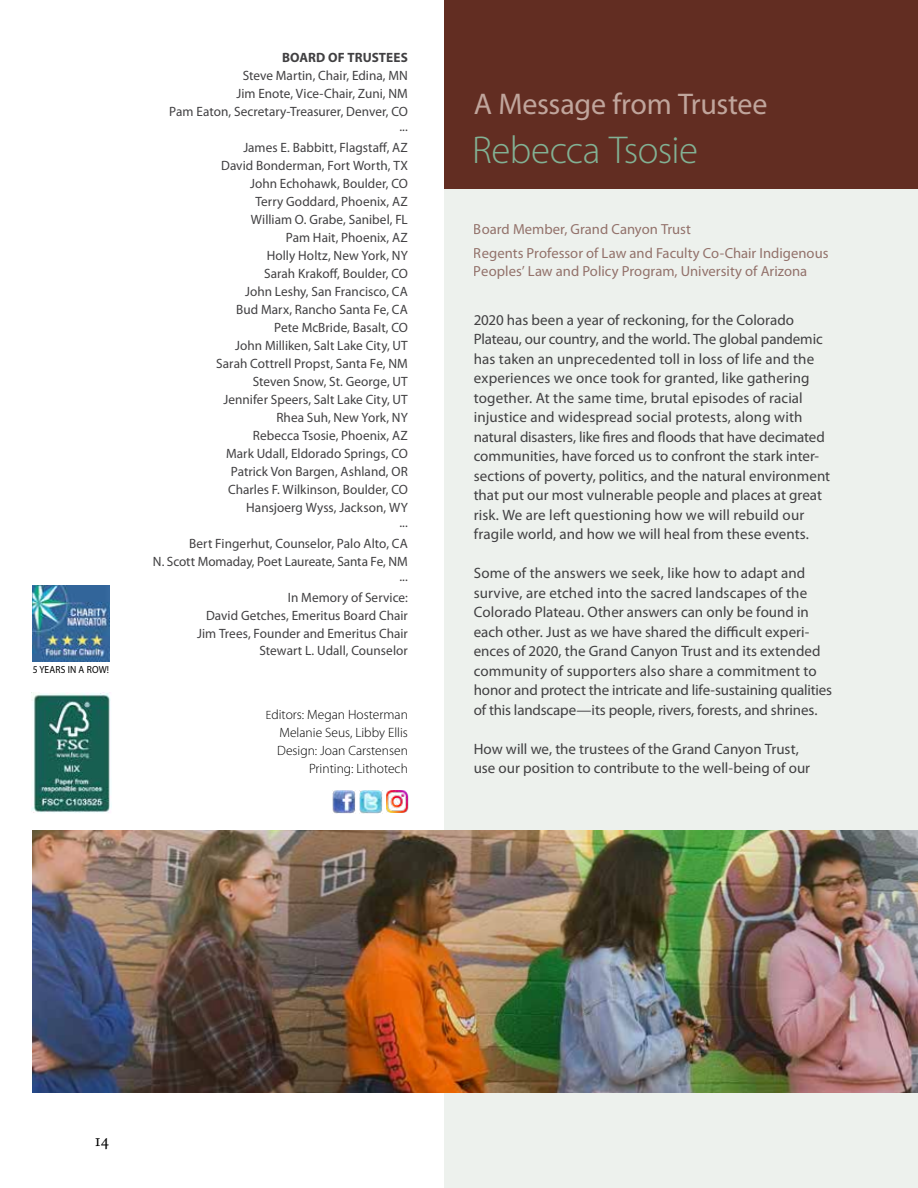
<style>
.page{position:relative;width:918px;height:1188px;background:#fff}
.page>*{position:absolute;margin:0;border:0;box-sizing:border-box;transform-origin:0 0}
.t1{font:300 39px "Myriad Pro";letter-spacing:-.015em;color:#82b194}
.t2{font:30px "Myriad Pro";letter-spacing:-.01em;color:#c0a59c}
.t3{font:16.5px "Calluna";color:#000}
.t4{font:15px/19.5px "Myriad Pro";color:#414042}
.t5{font:14.7px/24px "Myriad Pro";color:#561c13}
.t6{font:13.5px/18px "Myriad Pro";letter-spacing:.005em;color:#414042;text-align:right}
.t7{font:300 13.5px/18px "Myriad Pro";color:#000;text-align:right}
.t8{font:700 13.5px "Myriad Pro";letter-spacing:.005em;color:#414042}
.t9{font:10.35px "Myriad Pro";letter-spacing:.02em;color:#000;scale:.92 1}
.s1{font-size:12px}
</style>
<div class="page">
<div style="left:444px;top:0;width:474px;height:1188px;background:#edf1ed"></div>
<div style="left:444px;top:0;width:474px;height:189px;background:#622d22"></div>
<img style="left:333px;top:790px;width:23px;height:23px">
<img style="left:359px;top:790px;width:23px;height:23px">
<div style="left:386px;top:791px;width:22px;height:22px;background:#000;opacity:.35"></div>
<img style="left:386px;top:791px;width:22px;height:21px">
<img style="left:33px;top:585px;width:76px;height:77px">
<img style="left:32px;top:831px;width:886px;height:262px">
<img style="left:31px;top:692px;width:81px;height:121px">
<p class="t9" style="left:33px;top:663px;width:84px">5 YEARS IN A ROW!</p>
<p class="t8" style="left:282px;top:48px;width:127px">BOARD OF TRUSTEES</p>
<p class="t6" style="left:169px;top:66px;width:240px">Steve Martin, Chair, Edina, MN<br>Jim Enote, Vice-Chair, Zuni, NM<br>Pam Eaton, Secretary-Treasurer, Denver, CO</p>
<p class="t6" style="left:243px;top:115px;width:166px;line-height:21px">...<br>James E. Babbitt, Flagstaff, AZ</p>
<p class="t6" style="left:216px;top:156px;width:193px">David Bonderman, Fort Worth, TX<br>John Echohawk, Boulder, CO<br>Terry Goddard, Phoenix, AZ<br>William O. Grabe, Sanibel, FL<br>Pam Hait, Phoenix, AZ<br>Holly Holtz, New York, NY<br>Sarah Krakoff, Boulder, CO<br>John Leshy, San Francisco, CA<br>Bud Marx, Rancho Santa Fe, CA<br>Pete McBride, Basalt, CO<br>John Milliken, Salt Lake City, UT<br>Sarah Cottrell Propst, Santa Fe, NM<br>Steven Snow, St. George, UT<br>Jennifer Speers, Salt Lake City, UT<br>Rhea Suh, New York, NY<br>Rebecca Tsosie, Phoenix, AZ<br>Mark Udall, Eldorado Springs, CO<br>Patrick Von Bargen, Ashland, OR<br>Charles F. Wilkinson, Boulder, CO<br>Hansjoerg Wyss, Jackson, WY</p>
<p class="t6" style="left:189px;top:511px;width:220px;line-height:21px">...<br>Bert Fingerhut, Counselor, Palo Alto, CA</p>
<p class="t6" style="left:153px;top:553px;width:256px;line-height:15px">N. Scott Momaday, Poet Laureate, Santa Fe, NM ...</p>
<p class="t6" style="left:197px;top:588px;width:212px">In Memory of Service:<br>David Getches, Emeritus Board Chair<br>Jim Trees, Founder and Emeritus Chair<br>Stewart L. Udall, Counselor</p>
<p class="t7" style="left:266px;top:705px;width:144px"><span class="s1">E</span>ditors: Megan Hosterman<br>Melanie Seus, Libby Ellis<br>Design: Joan Carstensen<br>Printing: Lithotech</p>
<h2 class="t2" style="left:474px;top:86px;width:295px">A Message from Trustee</h2>
<h1 class="t1" style="left:472px;top:128px;width:227px">Rebecca Tsosie</h1>
<p class="t5" style="left:474px;top:217px;width:356px">Board Member, Grand Canyon Trust<br>Regents Professor of Law and Faculty Co-Chair Indigenous</p>
<p class="t5" style="left:474px;top:259px;width:335px">Peoples’ Law and Policy Program, University of Arizona</p>
<p class="t4" style="left:474px;top:310px;width:358px">2020 has been a year of reckoning, for the Colorado Plateau, our country, and the world. The global pandemic has taken an unprecedented toll in loss of life and the experiences we once took for granted, like gathering together. At the same time, brutal episodes of racial injustice and widespread social protests, along with natural disasters, like fires and floods that have decimated communities, have forced us to confront the stark inter&shy;sections of poverty, politics, and the natural environment that put our most vulnerable people and places at great risk. We are left questioning how we will rebuild our fragile world, and how we will heal from these events.</p>
<p class="t4" style="left:474px;top:563px;width:360px">Some of the answers we seek, like how to adapt and survive, are etched into the sacred landscapes of the Colorado Plateau. Other answers can only be found in each other. Just as we have shared the difficult experi&shy;ences of 2020, the Grand Canyon Trust and its extended community of supporters also share a commitment to honor and protect the intricate and life-sustaining qualities of this landscape—its people, rivers, forests, and shrines.</p>
<p class="t4" style="left:474px;top:739px;width:338px">How will we, the trustees of the Grand Canyon Trust, use our position to contribute to the well-being of our</p>
<p class="t3" style="left:95px;top:1131px;width:16px">14</p>
</div>
